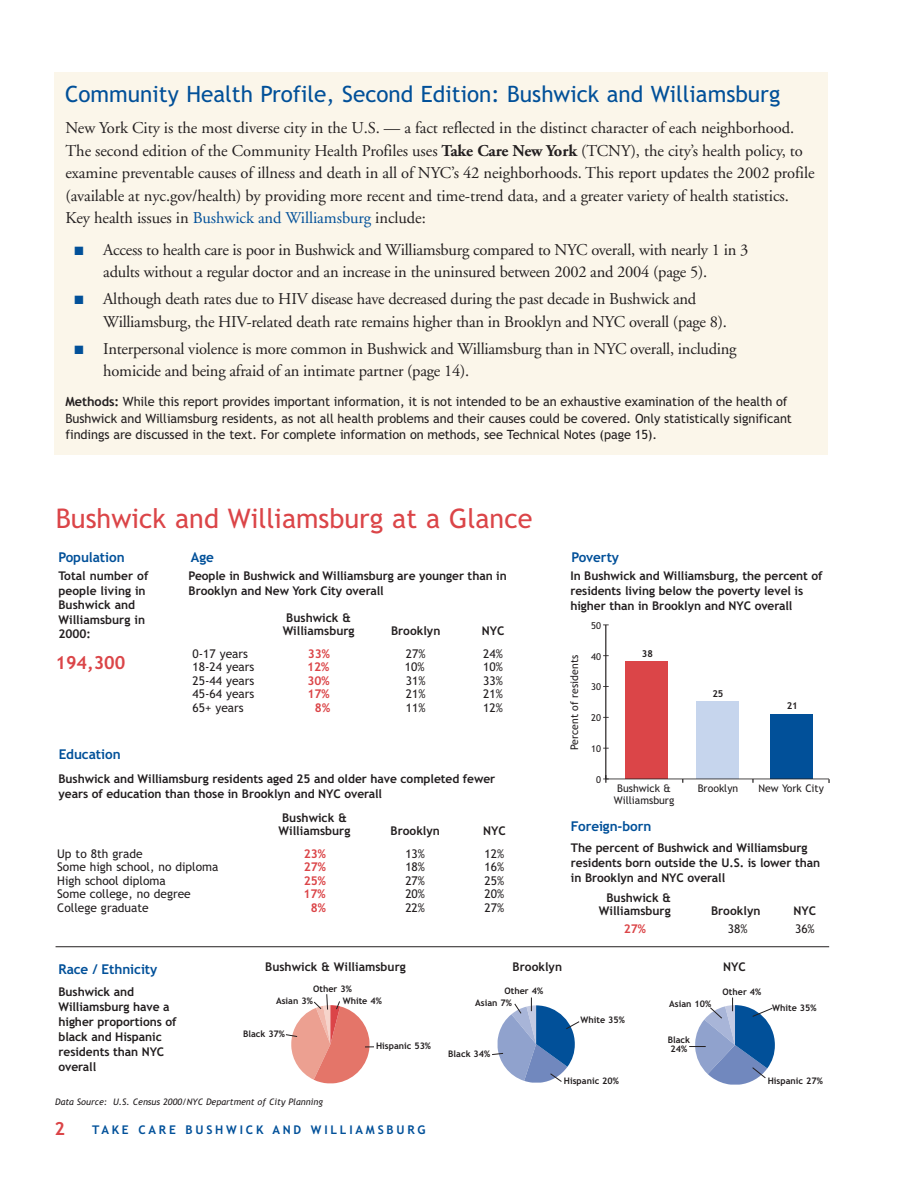
<style>
.page{position:relative;width:918px;height:1188px;background:#fff}
.page>*{position:absolute;margin:0;border:0;box-sizing:border-box;transform-origin:0 0}
.t1{font:27px "Trebuchet MS";color:#db4548}
.t2{font:22.5px "Trebuchet MS";color:#015099}
.t3{font:700 18px "Trebuchet MSPS";color:#db4548}
.t4{font:16.5px/22.5px "Adobe Garamond";letter-spacing:-.015em;color:#231f20}
.t5{font:700 13.5px "Trebuchet MSPS";letter-spacing:-.005em;color:#015099}
.t6{font:12.75px/16.5px "Trebuchet MS";letter-spacing:-.005em;color:#231f20}
.t7{font:700 12px/15px "Trebuchet MSPS";letter-spacing:-.005em;color:#231f20}
.t8{font:12px "Trebuchet MS";color:#231f20}
.t9{font:700 12px "Trebuchet MSPS";letter-spacing:.235em;color:#015099}
.t10{font:700 12px "Trebuchet MSPS";color:#db4548}
.t11{font:10.5px/12px "Trebuchet MS";color:#231f20;text-align:center}
.t12{font:9.45px "Trebuchet MS";color:#231f20}
.t13{font:700 9.45px "Trebuchet MS";color:#231f20}
.t14{font:700 9px/12px "Trebuchet MSPS";color:#231f20}
.t15{font:italic 9px "Trebuchet MSPS";color:#231f20}
.s1{font-weight:700}
.s2{color:#015099}
.s3{font-family:"Trebuchet MSPS";font-weight:700}
</style>
<div class="page">
<div style="left:54px;top:72px;width:774px;height:383px;background:#fbf6ea"></div>
<div style="left:770px;top:714px;width:43px;height:65px;background:#015099"></div>
<div style="left:696px;top:702px;width:43px;height:77px;background:#c6d5ed"></div>
<div style="left:626px;top:662px;width:42px;height:117px;background:#db4548"></div>
<hr style="left:606px;top:779px;width:223px;height:1px;background:#231f20">
<hr style="left:605px;top:625px;width:1px;height:154px;background:#231f20">
<svg style="left:603px;top:775px;width:6px;height:8px"></svg>
<svg style="left:492px;top:998px;width:88px;height:85px"></svg>
<svg style="left:689px;top:998px;width:86px;height:87px"></svg>
<hr style="left:56px;top:946px;width:773px;height:1px;background:#231f20">
<svg style="left:285px;top:994px;width:89px;height:89px"></svg>
<h2 class="t2" style="left:65px;top:81px;width:717px">Community Health Profile, Second Edition: Bushwick and Williamsburg</h2>
<p class="t4" style="left:65px;top:118px;width:751px">New York City is the most diverse city in the U.S. — a fact reflected in the distinct character of each neighborhood.<br>The second edition of the Community Health Profiles uses <span class="s1">Take Care New York</span> (TCNY), the city’s health policy, to examine preventable causes of illness and death in all of NYC’s 42 neighborhoods. This report updates the 2002 profile (available at nyc.gov/health) by providing more recent and time-trend data, and a greater variety of health statistics.<br>Key health issues in <span class="s2">Bushwick and Williamsburg</span> include:</p>
<p class="t4" style="left:103px;top:240px;width:647px;text-indent:-29px"><span class="s2">■</span> Access to health care is poor in Bushwick and Williamsburg compared to NYC overall, with nearly 1 in 3 adults without a regular doctor and an increase in the uninsured between 2002 and 2004 (page 5).</p>
<p class="t4" style="left:103px;top:289px;width:625px;text-indent:-29px"><span class="s2">■</span> Although death rates due to HIV disease have decreased during the past decade in Bushwick and<br>Williamsburg, the HIV-related death rate remains higher than in Brooklyn and NYC overall (page 8).</p>
<p class="t4" style="left:103px;top:339px;width:635px;text-indent:-29px"><span class="s2">■</span> Interpersonal violence is more common in Bushwick and Williamsburg than in NYC overall, including homicide and being afraid of an intimate partner (page 14).</p>
<p class="t6" style="left:65px;top:393px;width:728px"><span class="s3">Methods:</span> While this report provides important information, it is not intended to be an exhaustive examination of the health of<br>Bushwick and Williamsburg residents, as not all health problems and their causes could be covered. Only statistically significant findings are discussed in the text. For complete information on methods, see Technical Notes (page 15).</p>
<h1 class="t1" style="left:56px;top:503px;width:478px">Bushwick and Williamsburg at a Glance</h1>
<p class="t5" style="left:59px;top:552px;width:68px">Population</p>
<p class="t5" style="left:191px;top:552px;width:24px">Age</p>
<p class="t5" style="left:572px;top:552px;width:49px">Poverty</p>
<p class="t7" style="left:59px;top:570px;width:91px;line-height:14.4px">Total number of people living in<br>Bushwick and<br>Williamsburg in<br>2000:</p>
<p class="t3" style="left:56px;top:656px;width:71px">194,300</p>
<p class="t5" style="left:59px;top:750px;width:63px">Education</p>
<p class="t7" style="left:189px;top:570px;width:320px">People in Bushwick and Williamsburg are younger than in<br>Brooklyn and New York City overall</p>
<p class="t7" style="left:570px;top:570px;width:254px">In Bushwick and Williamsburg, the percent of residents living below the poverty level is higher than in Brooklyn and NYC overall</p>
<p class="t7" style="left:283px;top:612px;width:73px;line-height:13.5px;text-align:center">Bushwick &amp;<br>Williamsburg</p>
<p class="t12" style="left:591px;top:620px;width:11px">50</p>
<p class="t7" style="left:391px;top:625px;width:51px">Brooklyn</p>
<p class="t7" style="left:482px;top:625px;width:24px">NYC</p>
<p class="t8" style="left:193px;top:647px;width:57px">0-17 years</p>
<p class="t10" style="left:308px;top:649px;width:24px">33%</p>
<p class="t8" style="left:406px;top:647px;width:21px">27%</p>
<p class="t8" style="left:483px;top:647px;width:21px">24%</p>
<p class="t8" style="left:193px;top:660px;width:63px">18-24 years</p>
<p class="t10" style="left:307px;top:663px;width:24px">12%</p>
<p class="t8" style="left:405px;top:660px;width:21px">10%</p>
<p class="t8" style="left:483px;top:660px;width:21px">10%</p>
<p class="t8" style="left:193px;top:674px;width:63px">25-44 years</p>
<p class="t10" style="left:307px;top:676px;width:24px">30%</p>
<p class="t8" style="left:406px;top:674px;width:21px">31%</p>
<p class="t8" style="left:483px;top:674px;width:21px">33%</p>
<p class="t8" style="left:193px;top:687px;width:63px">45-64 years</p>
<p class="t10" style="left:307px;top:690px;width:24px">17%</p>
<p class="t8" style="left:406px;top:687px;width:21px">21%</p>
<p class="t8" style="left:483px;top:687px;width:21px">21%</p>
<p class="t8" style="left:193px;top:701px;width:53px">65+ years</p>
<p class="t10" style="left:315px;top:703px;width:17px">8%</p>
<p class="t8" style="left:406px;top:701px;width:21px">11%</p>
<p class="t8" style="left:483px;top:701px;width:21px">12%</p>
<p class="t11" style="left:569px;top:750px;width:97px;rotate:-90deg">Percent of residents</p>
<p class="t12" style="left:591px;top:651px;width:11px">40</p>
<p class="t12" style="left:591px;top:682px;width:11px">30</p>
<p class="t12" style="left:591px;top:712px;width:11px">20</p>
<p class="t12" style="left:591px;top:743px;width:11px">10</p>
<p class="t13" style="left:642px;top:649px;width:13px">38</p>
<p class="t13" style="left:712px;top:688px;width:13px">25</p>
<p class="t13" style="left:787px;top:700px;width:13px">21</p>
<p class="t7" style="left:59px;top:773px;width:438px">Bushwick and Williamsburg residents aged 25 and older have completed fewer years of education than those in Brooklyn and NYC overall</p>
<p class="t12" style="left:596px;top:774px;width:6px">0</p>
<p class="t11" style="left:614px;top:782px;width:62px">Bushwick &amp;<br>Williamsburg</p>
<p class="t11" style="left:698px;top:782px;width:42px">Brooklyn</p>
<p class="t11" style="left:758px;top:782px;width:67px">New York City</p>
<p class="t7" style="left:279px;top:812px;width:73px;line-height:13.5px;text-align:center">Bushwick &amp;<br>Williamsburg</p>
<p class="t7" style="left:391px;top:825px;width:51px">Brooklyn</p>
<p class="t7" style="left:483px;top:825px;width:24px">NYC</p>
<p class="t5" style="left:571px;top:821px;width:82px">Foreign-born</p>
<p class="t8" style="left:57px;top:847px;width:87px">Up to 8th grade</p>
<p class="t10" style="left:304px;top:849px;width:24px">23%</p>
<p class="t8" style="left:405px;top:847px;width:21px">13%</p>
<p class="t8" style="left:485px;top:847px;width:21px">12%</p>
<p class="t8" style="left:57px;top:860px;width:163px">Some high school, no diploma</p>
<p class="t10" style="left:304px;top:863px;width:24px">27%</p>
<p class="t8" style="left:405px;top:860px;width:21px">18%</p>
<p class="t8" style="left:485px;top:860px;width:21px">16%</p>
<p class="t8" style="left:57px;top:874px;width:110px">High school diploma</p>
<p class="t10" style="left:304px;top:876px;width:24px">25%</p>
<p class="t8" style="left:405px;top:874px;width:21px">27%</p>
<p class="t8" style="left:485px;top:874px;width:21px">25%</p>
<p class="t8" style="left:57px;top:887px;width:135px">Some college, no degree</p>
<p class="t10" style="left:303px;top:890px;width:24px">17%</p>
<p class="t8" style="left:405px;top:887px;width:21px">20%</p>
<p class="t8" style="left:485px;top:887px;width:21px">20%</p>
<p class="t8" style="left:57px;top:901px;width:93px">College graduate</p>
<p class="t10" style="left:311px;top:903px;width:17px">8%</p>
<p class="t8" style="left:405px;top:901px;width:21px">22%</p>
<p class="t8" style="left:485px;top:901px;width:21px">27%</p>
<p class="t7" style="left:571px;top:842px;width:251px">The percent of Bushwick and Williamsburg residents born outside the U.S. is lower than in Brooklyn and NYC overall</p>
<p class="t7" style="left:599px;top:892px;width:74px;line-height:13.5px;text-align:right">Bushwick &amp;<br>Williamsburg</p>
<p class="t7" style="left:711px;top:905px;width:51px">Brooklyn</p>
<p class="t7" style="left:794px;top:905px;width:24px">NYC</p>
<p class="t10" style="left:624px;top:925px;width:24px">27%</p>
<p class="t8" style="left:728px;top:922px;width:21px">38%</p>
<p class="t8" style="left:795px;top:922px;width:21px">36%</p>
<p class="t5" style="left:58px;top:965px;width:100px">Race / Ethnicity</p>
<p class="t7" style="left:58px;top:985px;width:120px">Bushwick and<br>Williamsburg have a higher proportions of black and Hispanic residents than NYC overall</p>
<p class="t7" style="left:265px;top:960px;width:142px">Bushwick &amp; Williamsburg</p>
<p class="t7" style="left:513px;top:960px;width:51px">Brooklyn</p>
<p class="t7" style="left:723px;top:961px;width:24px">NYC</p>
<p class="t14" style="left:343px;top:984px;width:41px;text-indent:-30px">Other 3%<br>White 4%</p>
<p class="t14" style="left:376px;top:1041px;width:57px">Hispanic 53%</p>
<p class="t14" style="left:505px;top:985px;width:40px">Other 4%</p>
<p class="t14" style="left:723px;top:987px;width:40px">Other 4%</p>
<p class="t14" style="left:276px;top:996px;width:38px">Asian 3%</p>
<p class="t14" style="left:243px;top:1029px;width:44px">Black 37%</p>
<p class="t14" style="left:475px;top:998px;width:38px">Asian 7%</p>
<p class="t14" style="left:669px;top:998px;width:44px">Asian 10%</p>
<p class="t14" style="left:668px;top:1037px;width:24px;line-height:9px;text-align:center">Black<br>24%</p>
<p class="t14" style="left:580px;top:1015px;width:46px">White 35%</p>
<p class="t14" style="left:448px;top:1049px;width:44px">Black 34%</p>
<p class="t14" style="left:772px;top:1002px;width:46px">White 35%</p>
<p class="t14" style="left:564px;top:1076px;width:57px">Hispanic 20%</p>
<p class="t14" style="left:768px;top:1076px;width:57px">Hispanic 27%</p>
<p class="t15" style="left:55px;top:1099px;width:269px">Data Source: U.S. Census 2000/NYC Department of City Planning</p>
<p class="t3" style="left:54px;top:1122px;width:12px">2</p>
<p class="t9" style="left:92px;top:1126px;width:335px">TAKE CARE BUSHWICK AND WILLIAMSBURG</p>
</div>
